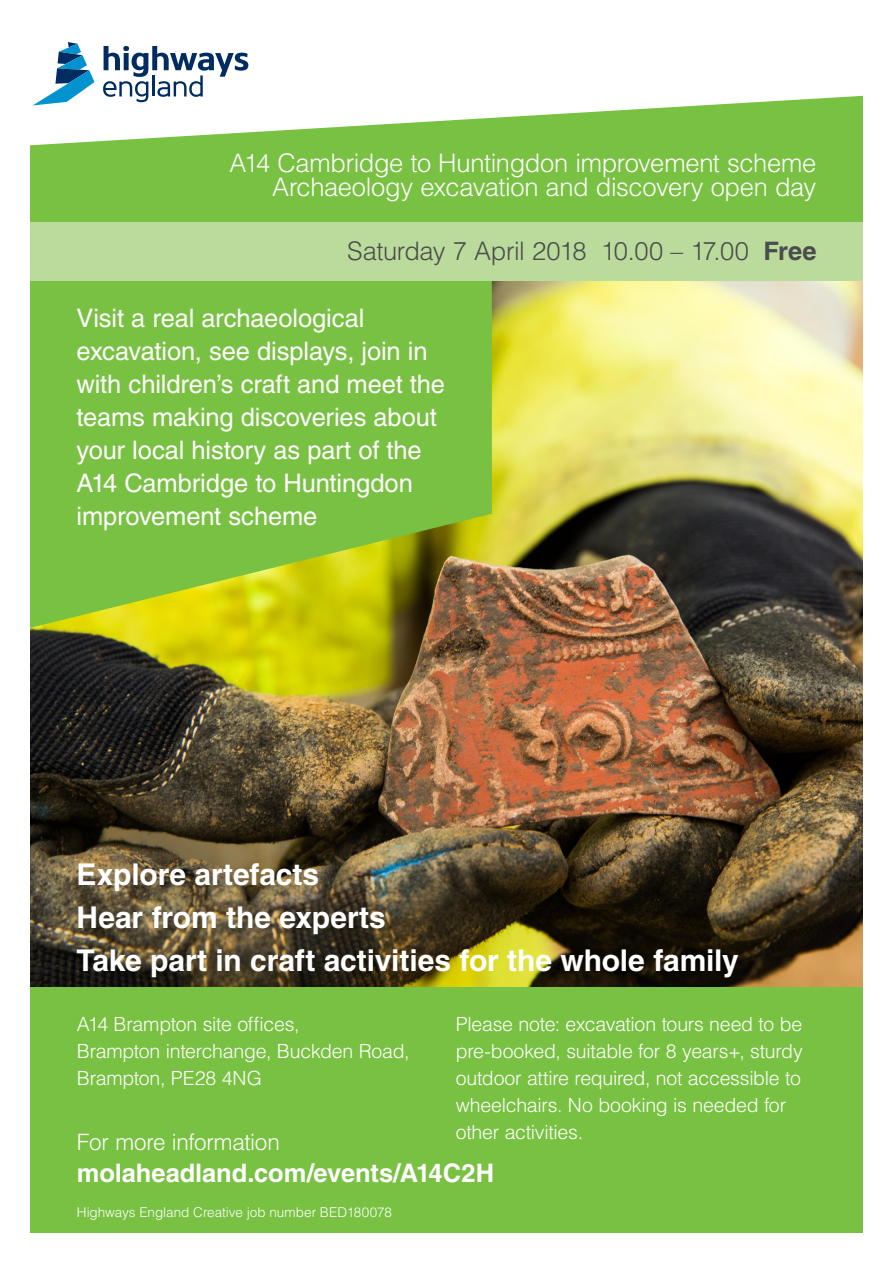
<style>
.page{position:relative;width:893px;height:1263px;background:#fff}
.page>*{position:absolute;margin:0;border:0;box-sizing:border-box;transform-origin:0 0}
.t1{font:700 30px "Helvetica LT Std";letter-spacing:-.005em;color:#fff}
.t2{font:25.5px/33px "Helvetica LT Std";letter-spacing:-.005em;color:#fff}
.t3{font:300 25.5px "Helvetica LT Std";letter-spacing:-.015em;color:#fff}
.t4{font:300 25.5px "Helvetica LT Std";letter-spacing:-.02em;color:#4b4c4d}
.t5{font:700 25.5px "Helvetica LT Std";letter-spacing:-.005em;color:#fff}
.t6{font:300 22.5px "Helvetica LT Std";letter-spacing:-.01em;color:#fff}
.t7{font:300 19.5px/27px "Helvetica LT Std";letter-spacing:-.015em;color:#fff}
.Body_Text{font:300 13.5px "Helvetica LT Std";color:#fff}
.s1{font-weight:700}
</style>
<div class="page">
<img style="left:31px;top:281px;width:831px;height:707px">
<svg style="left:31px;top:281px;width:461px;height:354px;background:#83bd39"></svg>
<div style="left:0;top:221px;width:893px;height:60px;background:#badb9b"></div>
<div style="left:0;top:0;width:893px;height:221px;background:#79c142"></div>
<svg style="left:31px;top:31px;width:831px;height:115px;fill:#fff"></svg>
<svg style="left:33px;top:42px;width:61px;height:63px;background:#97c5dc"></svg>
<svg style="left:103px;top:46px;width:145px;height:56px;background:#b6c3d2"></svg>
<div style="left:0;top:988px;width:893px;height:275px;background:#79c142"></div>
<div style="left:0;top:0;width:893px;height:1263px;border:30px solid #fff"></div>
<p class="t3" style="left:230px;top:147px;width:588px">A14 Cambridge to Huntingdon improvement scheme</p>
<p class="t3" style="left:272px;top:171px;width:546px">Archaeology excavation and discovery open day</p>
<p class="t4" style="left:347px;top:235px;width:471px">Saturday 7 April 2018 10.00 – 17.00 <span class="s1">Free</span></p>
<p class="t2" style="left:77px;top:301px;width:370px">Visit a real archaeological excavation, see displays, join in with children’s craft and meet the teams making discoveries about your local history as part of the<br>A14 Cambridge to Huntingdon improvement scheme</p>
<p class="t1" style="left:77px;top:856px;width:244px">Explore artefacts</p>
<p class="t1" style="left:77px;top:899px;width:311px">Hear from the experts</p>
<p class="t1" style="left:77px;top:942px;width:664px">Take part in craft activities for the whole family</p>
<p class="t7" style="left:77px;top:1010px;width:334px">A14 Brampton site offices,<br>Brampton interchange, Buckden Road,<br>Brampton, PE28 4NG</p>
<p class="t7" style="left:456px;top:1010px;width:348px">Please note: excavation tours need to be pre-booked, suitable for 8 years+, sturdy outdoor attire required, not accessible to wheelchairs. No booking is needed for other activities.</p>
<p class="t6" style="left:77px;top:1128px;width:205px">For more information</p>
<p class="t5" style="left:77px;top:1158px;width:419px">molaheadland.com/events/A14C2H</p>
<p class="Body_Text" style="left:77px;top:1203px;width:317px">Highways England Creative job number BED180078</p>
</div>
